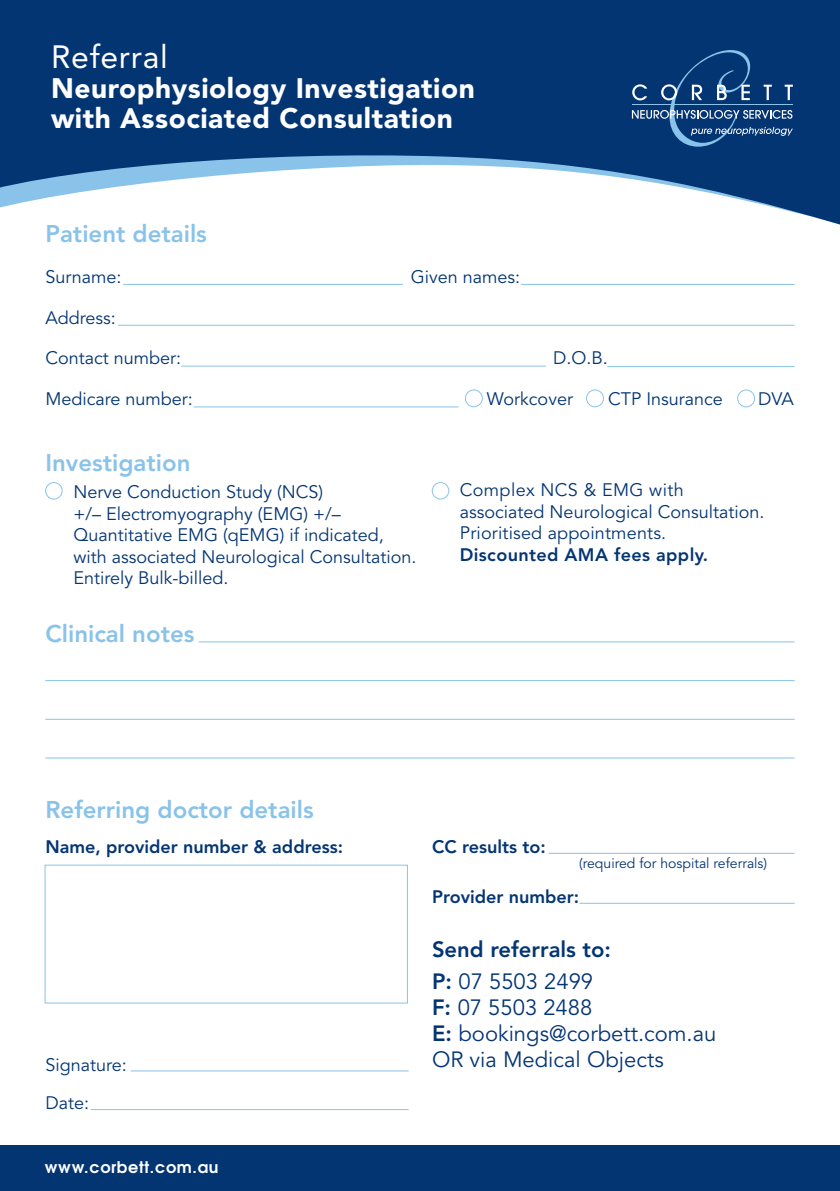
<style>
.page{position:relative;width:840px;height:1191px;background:#fff}
.page>*{position:absolute;margin:0;border:0;box-sizing:border-box;transform-origin:0 0}
.t1{font:32px "Avenir";letter-spacing:.02em;color:#fff}
.t2{font:900 28px/30px "Avenir";letter-spacing:.02em;color:#fff}
.t3{font:800 24px "Avenir";color:#89c3ea}
.t4{font:22px/26px "Avenir";color:#043573}
.t5{font:800 22px/31.6px "Avenir";color:#043573}
.t6{font:18px/21.6px "Avenir";color:#043573}
.t7{font:800 18px "Avenir";color:#043573}
.t8{font:800 18px "Avenir";letter-spacing:.02em;color:#043573}
.t9{font:700 16px "Te X Gyre Adventor";letter-spacing:.04em;color:#fff}
.t10{font:14px "Avenir";color:#043573}
.s1{font-weight:400}
.s2{font-weight:800}
</style>
<div class="page">
<hr style="left:198px;top:641px;width:596px;height:1px;background:#89c3ea">
<hr style="left:45px;top:680px;width:749px;height:1px;background:#89c3ea">
<hr style="left:45px;top:719px;width:749px;height:1px;background:#89c3ea">
<hr style="left:45px;top:757px;width:749px;height:1px;background:#89c3ea">
<hr style="left:130px;top:1070px;width:278px;height:1px;background:#89c3ea">
<hr style="left:91px;top:1109px;width:317px;height:1px;background:#89c3ea">
<svg style="left:0;top:0;width:839px;height:225px;fill:#043573"></svg>
<svg style="left:631px;top:50px;width:161px;height:97px;background:#204d85"></svg>
<div style="left:0;top:1145px;width:839px;height:46px;background:#043573"></div>
<hr style="left:123px;top:284px;width:280px;height:1px;background:#89c3ea">
<hr style="left:181px;top:366px;width:364px;height:1px;background:#89c3ea">
<hr style="left:193px;top:406px;width:265px;height:1px;background:#89c3ea">
<hr style="left:118px;top:325px;width:676px;height:1px;background:#89c3ea">
<hr style="left:520px;top:284px;width:274px;height:1px;background:#89c3ea">
<hr style="left:607px;top:366px;width:187px;height:1px;background:#89c3ea">
<div style="left:465px;top:389px;width:17px;height:18px;border:1px solid #89c3ea;border-radius:50%"></div>
<div style="left:45px;top:482px;width:17px;height:17px;border:1px solid #89c3ea;border-radius:50%"></div>
<div style="left:586px;top:389px;width:17px;height:18px;border:1px solid #89c3ea;border-radius:50%"></div>
<div style="left:737px;top:390px;width:17px;height:17px;border:1px solid #89c3ea;border-radius:50%"></div>
<div style="left:432px;top:482px;width:17px;height:17px;border:1px solid #89c3ea;border-radius:50%"></div>
<div style="left:45px;top:865px;width:362px;height:138px;border:1px solid #89c3ea"></div>
<hr style="left:548px;top:853px;width:246px;height:1px;background:#89c3ea">
<hr style="left:579px;top:903px;width:215px;height:1px;background:#89c3ea">
<h1 class="t1" style="left:51px;top:38px;width:118px">Referral</h1>
<h2 class="t2" style="left:51px;top:76px;width:425px">Neurophysiology Investigation with Associated Consultation</h2>
<h3 class="t3" style="left:45px;top:224px;width:163px">Patient details</h3>
<p class="t6" style="left:45px;top:268px;width:78px">Surname:</p>
<p class="t6" style="left:410px;top:268px;width:111px">Given names:</p>
<p class="t6" style="left:45px;top:308px;width:72px">Address:</p>
<p class="t6" style="left:45px;top:349px;width:137px">Contact number:</p>
<p class="t6" style="left:552px;top:349px;width:56px">D.O.B.</p>
<p class="t6" style="left:45px;top:390px;width:149px">Medicare number:</p>
<p class="t6" style="left:486px;top:390px;width:88px">Workcover</p>
<p class="t6" style="left:607px;top:390px;width:116px">CTP Insurance</p>
<p class="t6" style="left:757px;top:390px;width:37px">DVA</p>
<h3 class="t3" style="left:45px;top:452px;width:146px">Investigation</h3>
<p class="t6" style="left:73px;top:483px;width:344px">Nerve Conduction Study (NCS)<br>+/– Electromyography (EMG) +/– Quantitative EMG (qEMG) if indicated, with associated Neurological Consultation.<br>Entirely Bulk-billed.</p>
<h3 class="t3" style="left:45px;top:623px;width:150px">Clinical notes</h3>
<p class="t6" style="left:459px;top:481px;width:306px">Complex NCS &amp; EMG with associated Neurological Consultation.<br>Prioritised appointments.</p>
<p class="t8" style="left:459px;top:547px;width:250px">Discounted AMA fees apply.</p>
<h3 class="t3" style="left:45px;top:800px;width:270px">Referring doctor details</h3>
<p class="t7" style="left:45px;top:839px;width:299px">Name, provider number &amp; address:</p>
<p class="t6" style="left:45px;top:1047px;width:83px;line-height:38.6px">Signature:<br>Date:</p>
<p class="t9" style="left:45px;top:1158px;width:175px">www.corbett.com.au</p>
<p class="t7" style="left:432px;top:839px;width:115px">CC results to:</p>
<p class="t7" style="left:432px;top:889px;width:149px">Provider number:</p>
<p class="t5" style="left:432px;top:935px;width:180px">Send referrals to:<br>P: <span class="s1">07 5503 2499</span></p>
<p class="t4" style="left:432px;top:996px;width:286px"><span class="s2">F:</span> 07 5503 2488<br><span class="s2">E:</span> bookings@corbett.com.au<br>OR via Medical Objects</p>
<p class="t10" style="left:579px;top:857px;width:189px">(required for hospital referrals)</p>
</div>
